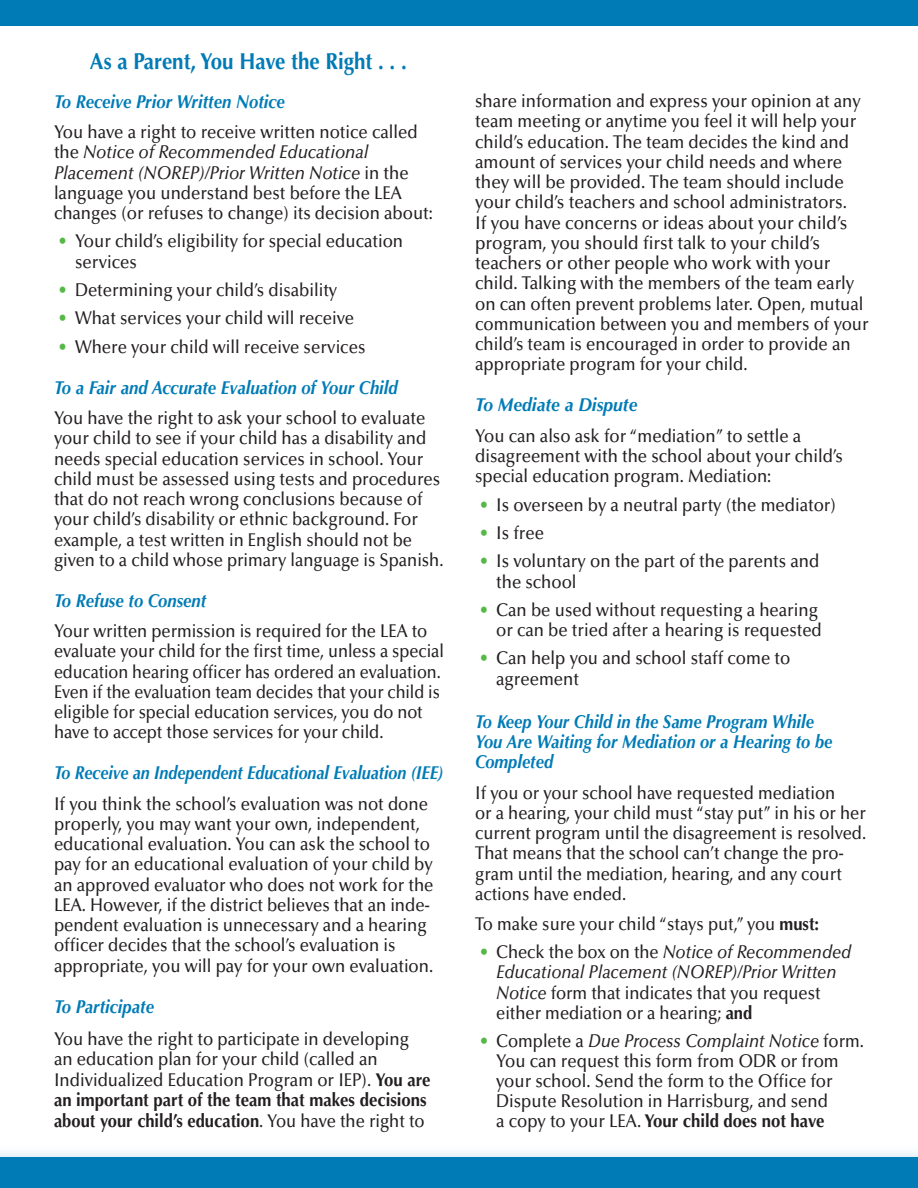
<style>
.page{position:relative;width:918px;height:1188px;background:#fff}
.page>*{position:absolute;margin:0;border:0;box-sizing:border-box;transform-origin:0 0}
.Level_1_Heading{font:700 23.1px "Optima LT Std";color:#007bb6;scale:.89 1}
.Headings_Level_2{font:italic 700 18.75px "Optima LT Std";color:#007bb6;scale:.89 1}
.Headings_Level_2-2{font:italic 700 18.75px/20.2px "Optima LT Std";color:#007bb6;scale:.88 1}
.Headings_Level_2-3{font:italic 700 18.75px "Optima LT Std";color:#007bb6;scale:.86 1}
.Headings_Level_2-4{font:italic 700 18.75px "Optima LT Std";color:#007bb6;scale:.93 1}
.Text_Level_1{font:500 18.6px/20.2px "Optima LT Std";color:#231f20;scale:.9 1}
.Text_Level_1-2{font:500 18.6px/20.2px "Optima LT Std";color:#231f20;scale:.89 1}
.Bullet_Level_1{font:500 18.6px/20.2px "Optima LT Std";color:#231f20;scale:.9 1}
.Bullet_Level_1-2{font:500 18.6px/20.1px "Optima LT Std";color:#231f20;scale:.89 1}
.s1{font-style:italic}
.s2{color:#56b947}
.s3{font-weight:700}
</style>
<div class="page">
<svg style="left:0;top:1152px;width:918px;height:5px;fill:#edf5f9"></svg>
<div style="left:0;top:1157px;width:918px;height:31px;background:#007bb6"></div>
<div style="left:0;top:0;width:918px;height:26px;background:#007bb6"></div>
<p class="Level_1_Heading" style="left:90px;top:48px;width:357px">As a Parent, You Have the Right . . .</p>
<p class="Headings_Level_2" style="left:54px;top:90px;width:261px">To Receive Prior Written Notice</p>
<p class="Text_Level_1" style="left:54px;top:122px;width:423px">You have a right to receive written notice called the <span class="s1">Notice of Recommended Educational Placement (NOREP)/Prior Written Notice</span> in the language you understand best before the LEA changes (or refuses to change) its decision about:</p>
<p class="Bullet_Level_1" style="left:75px;top:232px;width:366px;text-indent:-16px"><span class="s2">•</span> Your child’s eligibility for special education services</p>
<p class="Bullet_Level_1" style="left:58px;top:280px;width:311px"><span class="s2">•</span> Determining your child’s disability</p>
<p class="Bullet_Level_1" style="left:58px;top:309px;width:330px"><span class="s2">•</span> What services your child will receive</p>
<p class="Bullet_Level_1" style="left:58px;top:337px;width:343px"><span class="s2">•</span> Where your child will receive services</p>
<p class="Headings_Level_2" style="left:54px;top:376px;width:388px">To a Fair and Accurate Evaluation of Your Child</p>
<p class="Text_Level_1" style="left:54px;top:408px;width:434px">You have the right to ask your school to evaluate your child to see if your child has a disability and needs special education services in school. Your child must be assessed using tests and procedures that do not reach wrong conclusions because of your child’s disability or ethnic background. For example, a test written in English should not be given to a child whose primary language is Spanish.</p>
<p class="Headings_Level_2" style="left:54px;top:589px;width:173px">To Refuse to Consent</p>
<p class="Text_Level_1-2" style="left:54px;top:621px;width:440px">Your written permission is required for the LEA to evaluate your child for the first time, unless a special education hearing officer has ordered an evaluation.<br>Even if the evaluation team decides that your child is eligible for special education services, you do not have to accept those services for your child.</p>
<p class="Headings_Level_2-3" style="left:54px;top:762px;width:455px">To Receive an Independent Educational Evaluation (IEE)</p>
<p class="Text_Level_1" style="left:54px;top:794px;width:423px">If you think the school’s evaluation was not done properly, you may want your own, independent, educational evaluation. You can ask the school to pay for an educational evaluation of your child by an approved evaluator who does not work for the LEA. However, if the district believes that an inde&shy;pendent evaluation is unnecessary and a hearing officer decides that the school’s evaluation is appropriate, you will pay for your own evaluation.</p>
<p class="Headings_Level_2" style="left:54px;top:996px;width:114px">To Participate</p>
<p class="Text_Level_1" style="left:54px;top:1029px;width:420px">You have the right to participate in developing an education plan for your child (called an Individualized Education Program or IEP). <span class="s3">You are an important part of the team that makes decisions about your child’s education</span>. You have the right to</p>
<p class="Text_Level_1" style="left:475px;top:91px;width:439px">share information and express your opinion at any team meeting or anytime you feel it will help your child’s education. The team decides the kind and amount of services your child needs and where they will be provided. The team should include your child’s teachers and school administrators.<br>If you have concerns or ideas about your child’s program, you should first talk to your child’s teachers or other people who work with your child. Talking with the members of the team early on can often prevent problems later. Open, mutual communication between you and members of your child’s team is encouraged in order to provide an appropriate program for your child.</p>
<p class="Headings_Level_2-4" style="left:475px;top:394px;width:176px">To Mediate a Dispute</p>
<p class="Text_Level_1" style="left:475px;top:426px;width:410px">You can also ask for “mediation” to settle a disagreement with the school about your child’s special education program. Mediation:</p>
<p class="Bullet_Level_1" style="left:480px;top:495px;width:397px"><span class="s2">•</span> Is overseen by a neutral party (the mediator)</p>
<p class="Bullet_Level_1" style="left:480px;top:523px;width:73px"><span class="s2">•</span> Is free</p>
<p class="Bullet_Level_1" style="left:496px;top:551px;width:360px;text-indent:-16px"><span class="s2">•</span> Is voluntary on the part of the parents and the school</p>
<p class="Bullet_Level_1" style="left:480px;top:600px;width:382px;text-align:right"><span class="s2">•</span> Can be used without requesting a hearing or can be tried after a hearing is requested</p>
<p class="Bullet_Level_1" style="left:496px;top:649px;width:328px;text-indent:-16px"><span class="s2">•</span> Can help you and school staff come to agreement</p>
<p class="Headings_Level_2-2" style="left:475px;top:711px;width:407px">To Keep Your Child in the Same Program While<br>You Are Waiting for Mediation or a Hearing to be<br>Completed</p>
<p class="Text_Level_1-2" style="left:475px;top:783px;width:441px">If you or your school have requested mediation<br>or a hearing, your child must “stay put” in his or her current program until the disagreement is resolved.<br>That means that the school can’t change the pro&shy;gram until the mediation, hearing, and any court actions have ended.</p>
<p class="Text_Level_1-2" style="left:475px;top:915px;width:388px">To make sure your child “stays put,” you <span class="s3">must:</span></p>
<p class="Bullet_Level_1-2" style="left:496px;top:943px;width:401px;text-indent:-16px"><span class="s2">•</span> Check the box on the <span class="s1">Notice of Recommended Educational Placement (NOREP)/Prior Written Notice</span> form that indicates that you request either mediation or a hearing; <span class="s3">and</span></p>
<p class="Bullet_Level_1-2" style="left:496px;top:1031px;width:415px;text-indent:-16px"><span class="s2">•</span> Complete a <span class="s1">Due Process Complaint Notice</span> form.<br>You can request this form from ODR or from your school. Send the form to the Office for Dispute Resolution in Harrisburg, and send<br>a copy to your LEA. <span class="s3">Your child does not have</span></p>
</div>
